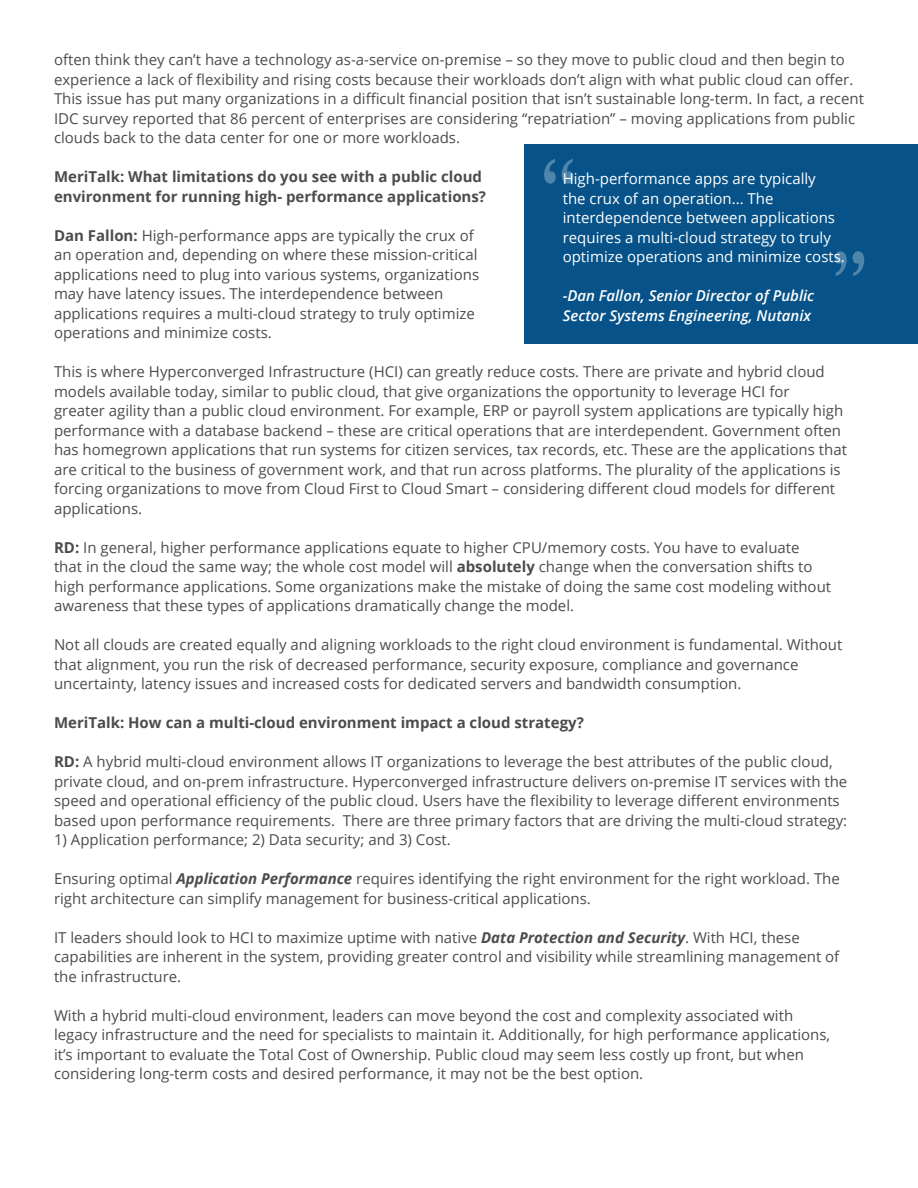
<style>
.page{position:relative;width:918px;height:1188px;background:#fff}
.page>*{position:absolute;margin:0;border:0;box-sizing:border-box;transform-origin:0 0}
.t1{font:94.5px "Minister Std";color:#fff}
.t2{font:15px/19.5px "Open Sans";color:#4b4c4d}
.t3{font:15px/19.5px "Open Sans";color:#fff}
.t4{font:700 15px/19.5px "Open Sans";color:#4b4c4d}
.t5{font:italic 600 15px/19.5px "Open Sans";color:#fff}
.s1{font-weight:700}
.s2{font-weight:700;font-style:italic}
</style>
<div class="page">
<div style="left:524px;top:145px;width:394px;height:199px;background:#075288"></div>
<p class="t2" style="left:54px;top:50px;width:811px">often think they can’t have a technology as-a-service on-premise – so they move to public cloud and then begin to experience a lack of flexibility and rising costs because their workloads don’t align with what public cloud can offer.<br>This issue has put many organizations in a difficult financial position that isn’t sustainable long-term. In fact, a recent IDC survey reported that 86 percent of enterprises are considering “repatriation” – moving applications from public clouds back to the data center for one or more workloads.</p>
<p class="t4" style="left:54px;top:167px;width:434px">MeriTalk: What limitations do you see with a public cloud environment for running high- performance applications?</p>
<p class="t2" style="left:54px;top:225px;width:427px"><span class="s1">Dan Fallon:</span> High-performance apps are typically the crux of an operation and, depending on where these mission-critical applications need to plug into various systems, organizations may have latency issues. The interdependence between applications requires a multi-cloud strategy to truly optimize operations and minimize costs.</p>
<p class="t2" style="left:54px;top:362px;width:794px">This is where Hyperconverged Infrastructure (HCI) can greatly reduce costs. There are private and hybrid cloud models available today, similar to public cloud, that give organizations the opportunity to leverage HCI for<br>greater agility than a public cloud environment. For example, ERP or payroll system applications are typically high performance with a database backend – these are critical operations that are interdependent. Government often has homegrown applications that run systems for citizen services, tax records, etc. These are the applications that are critical to the business of government work, and that run across platforms. The plurality of the applications is forcing organizations to move from Cloud First to Cloud Smart – considering different cloud models for different applications.</p>
<p class="t2" style="left:54px;top:537px;width:779px"><span class="s1">RD:</span> In general, higher performance applications equate to higher CPU/memory costs. You have to evaluate that in the cloud the same way; the whole cost model will <span class="s1">absolutely</span> change when the conversation shifts to high performance applications. Some organizations make the mistake of doing the same cost modeling without awareness that these types of applications dramatically change the model.</p>
<p class="t2" style="left:54px;top:635px;width:790px">Not all clouds are created equally and aligning workloads to the right cloud environment is fundamental. Without that alignment, you run the risk of decreased performance, security exposure, compliance and governance uncertainty, latency issues and increased costs for dedicated servers and bandwidth consumption.</p>
<p class="t4" style="left:54px;top:713px;width:531px">MeriTalk: How can a multi-cloud environment impact a cloud strategy?</p>
<p class="t2" style="left:54px;top:752px;width:795px"><span class="s1">RD:</span> A hybrid multi-cloud environment allows IT organizations to leverage the best attributes of the public cloud, private cloud, and on-prem infrastructure. Hyperconverged infrastructure delivers on-premise IT services with the speed and operational efficiency of the public cloud. Users have the flexibility to leverage different environments based upon performance requirements. There are three primary factors that are driving the multi-cloud strategy:</p>
<p class="t2" style="left:54px;top:830px;width:398px">1) Application performance; 2) Data security; and 3) Cost.</p>
<p class="t2" style="left:54px;top:869px;width:787px">Ensuring optimal <span class="s2">Application Performance</span> requires identifying the right environment for the right workload. The right architecture can simplify management for business-critical applications.</p>
<p class="t2" style="left:54px;top:927px;width:787px">IT leaders should look to HCI to maximize uptime with native <span class="s2">Data Protection and Security</span>. With HCI, these capabilities are inherent in the system, providing greater control and visibility while streamlining management of the infrastructure.</p>
<p class="t2" style="left:54px;top:1005px;width:778px">With a hybrid multi-cloud environment, leaders can move beyond the cost and complexity associated with legacy infrastructure and the need for specialists to maintain it. Additionally, for high performance applications, it’s important to evaluate the Total Cost of Ownership. Public cloud may seem less costly up front, but when considering long-term costs and desired performance, it may not be the best option.</p>
<h1 class="t1" style="left:539px;top:138px;width:42px">“</h1>
<p class="t3" style="left:563px;top:169px;width:284px">High-performance apps are typically<br>the crux of an operation... The interdependence between applications requires a multi-cloud strategy to truly optimize operations and minimize costs.</p>
<p class="t5" style="left:563px;top:286px;width:253px">-Dan Fallon, Senior Director of Public<br>Sector Systems Engineering, Nutanix</p>
<h1 class="t1" style="left:829px;top:228px;width:42px">”</h1>
</div>
